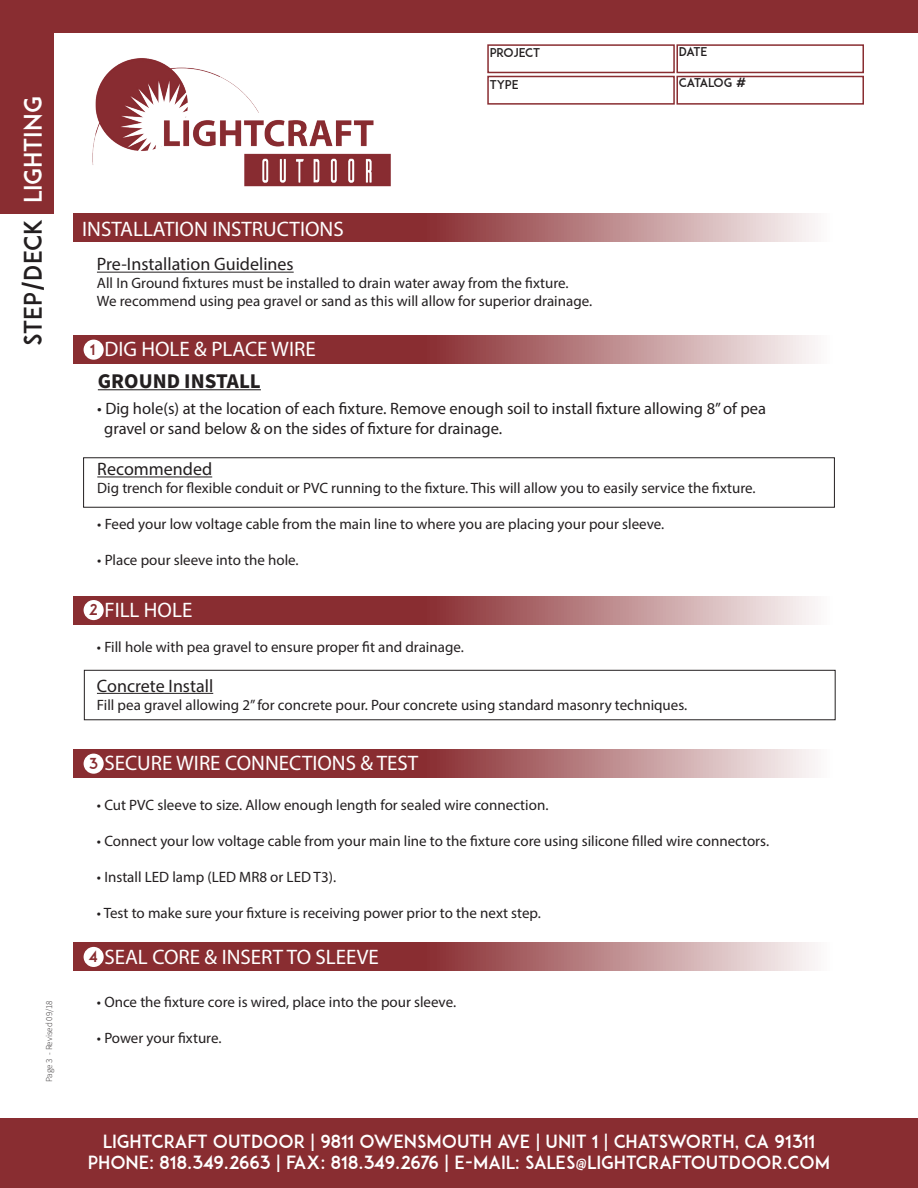
<style>
.page{position:relative;width:918px;height:1188px;background:#fff}
.page>*{position:absolute;margin:0;border:0;box-sizing:border-box;transform-origin:0 0}
.t1{font:24px "ADAM.CGPRO";color:#231f20}
.t2{font:24px "ADAM.CGPRO";color:#fff}
.t3{font:21px "Myriad Pro";color:#fff}
.t4{font:700 21px "Source Sans Pro";color:#231f20}
.t5{font:18px "ADAM.CGPRO";color:#fff}
.t6{font:18px "Myriad Pro";color:#231f20}
.t7{font:16.5px "Myriad Pro";color:#231f20}
.t8{font:15px "Myriad Pro";color:#231f20}
.t9{font:12px "ADAM.CGPRO";letter-spacing:-.01em;color:#231f20}
.t10{font:300 9px "Source Sans Pro";color:#231f20}
.s1{font-family:"ADAM.CGPRO";font-size:15px;color:#892d31}
</style>
<div class="page">
<div style="left:487px;top:44px;width:188px;height:29px;border:2px solid #892d31"></div>
<div style="left:487px;top:76px;width:188px;height:29px;border:2px solid #892d31"></div>
<div style="left:676px;top:44px;width:188px;height:29px;border:2px solid #892d31"></div>
<div style="left:676px;top:76px;width:188px;height:29px;border:2px solid #892d31"></div>
<hr style="left:97px;top:272px;width:197px;height:1px;background:#231f20">
<svg style="left:73px;top:214px;width:742px;height:28px;background:#a66164"></svg>
<svg style="left:73px;top:336px;width:742px;height:28px;background:#a66265"></svg>
<div style="left:84px;top:340px;width:20px;height:20px;background:#fff;border-radius:50%"></div>
<hr style="left:97px;top:477px;width:115px;height:1px;background:#231f20">
<hr style="left:97px;top:693px;width:116px;height:1px;background:#231f20">
<div style="left:84px;top:670px;width:752px;height:50px;border:1px solid #231f20"></div>
<div style="left:83px;top:457px;width:752px;height:51px;border:1px solid #231f20"></div>
<hr style="left:98px;top:389px;width:163px;height:1px;background:#231f20">
<svg style="left:73px;top:596px;width:742px;height:28px;background:#a66265"></svg>
<div style="left:84px;top:600px;width:20px;height:20px;background:#fff;border-radius:50%"></div>
<svg style="left:73px;top:750px;width:742px;height:28px;background:#a66265"></svg>
<div style="left:84px;top:754px;width:20px;height:20px;background:#fff;border-radius:50%"></div>
<svg style="left:73px;top:943px;width:742px;height:28px;background:#a66265"></svg>
<div style="left:84px;top:947px;width:20px;height:20px;background:#fff;border-radius:50%"></div>
<div style="left:0;top:1119px;width:918px;height:69px;background:#892d31"></div>
<div style="left:0;top:0;width:918px;height:32px;background:#892d31"></div>
<div style="left:0;top:0;width:54px;height:214px;background:#892d31"></div>
<img style="left:92px;top:58px;width:299px;height:129px">
<p class="t2" style="left:18px;top:203px;width:109px;rotate:-90deg">LIGHTING</p>
<p class="t1" style="left:18px;top:346px;width:129px;rotate:-90deg">STEP/DECK</p>
<p class="t10" style="left:43px;top:1082px;width:83px;rotate:-90deg">Page 3 - Revised 09/18</p>
<h2 class="t3" style="left:82px;top:216px;width:263px">INSTALLATION INSTRUCTIONS</h2>
<p class="t9" style="left:490px;top:46px;width:52px">PROJECT</p>
<p class="t9" style="left:490px;top:78px;width:30px">TYPE</p>
<p class="t6" style="left:97px;top:253px;width:198px">Pre-Installation Guidelines</p>
<p class="t8" style="left:97px;top:274px;width:473px">All In Ground fixtures must be installed to drain water away from the fixture.</p>
<p class="t8" style="left:97px;top:292px;width:497px">We recommend using pea gravel or sand as this will allow for superior drainage.</p>
<p class="t3" style="left:90px;top:336px;width:227px"><span class="s1">1</span> DIG HOLE &amp; PLACE WIRE</p>
<p class="t4" style="left:98px;top:367px;width:165px">GROUND INSTALL</p>
<p class="t9" style="left:679px;top:44px;width:30px">DATE</p>
<p class="t9" style="left:679px;top:75px;width:69px">CATALOG #</p>
<p class="t7" style="left:97px;top:398px;width:670px">• Dig hole(s) at the location of each fixture. Remove enough soil to install fixture allowing 8” of pea</p>
<p class="t7" style="left:104px;top:418px;width:400px">gravel or sand below &amp; on the sides of fixture for drainage.</p>
<p class="t6" style="left:97px;top:458px;width:116px">Recommended</p>
<p class="t8" style="left:97px;top:479px;width:660px">Dig trench for flexible conduit or PVC running to the fixture. This will allow you to easily service the fixture.</p>
<p class="t8" style="left:97px;top:515px;width:568px">• Feed your low voltage cable from the main line to where you are placing your pour sleeve.</p>
<p class="t8" style="left:97px;top:551px;width:203px">• Place pour sleeve into the hole.</p>
<p class="t3" style="left:89px;top:597px;width:105px"><span class="s1">2</span> FILL HOLE</p>
<p class="t8" style="left:97px;top:638px;width:368px">• Fill hole with pea gravel to ensure proper fit and drainage.</p>
<p class="t6" style="left:97px;top:674px;width:118px">Concrete Install</p>
<p class="t8" style="left:97px;top:695px;width:592px">Fill pea gravel allowing 2” for concrete pour. Pour concrete using standard masonry techniques.</p>
<p class="t3" style="left:89px;top:750px;width:331px"><span class="s1">3</span> SECURE WIRE CONNECTIONS &amp; TEST</p>
<p class="t8" style="left:97px;top:795px;width:453px">• Cut PVC sleeve to size. Allow enough length for sealed wire connection.</p>
<p class="t8" style="left:97px;top:831px;width:674px">• Connect your low voltage cable from your main line to the fixture core using silicone filled wire connectors.</p>
<p class="t8" style="left:97px;top:867px;width:241px">• Install LED lamp (LED MR8 or LED T3).</p>
<p class="t8" style="left:97px;top:903px;width:445px">• Test to make sure your fixture is receiving power prior to the next step.</p>
<p class="t3" style="left:89px;top:944px;width:291px"><span class="s1">4</span> SEAL CORE &amp; INSERT TO SLEEVE</p>
<p class="t8" style="left:97px;top:993px;width:361px">• Once the fixture core is wired, place into the pour sleeve.</p>
<p class="t8" style="left:97px;top:1029px;width:126px">• Power your fixture.</p>
<p class="t5" style="left:103px;top:1130px;width:714px">LIGHTCRAFT OUTDOOR | 9811 OWENSMOUTH AVE | UNIT 1 | CHATSWORTH, CA 91311</p>
<p class="t5" style="left:88px;top:1152px;width:744px">PHONE: 818.349.2663 | FAX: 818.349.2676 | E-MAIL: SALES@LIGHTCRAFTOUTDOOR.COM</p>
</div>
